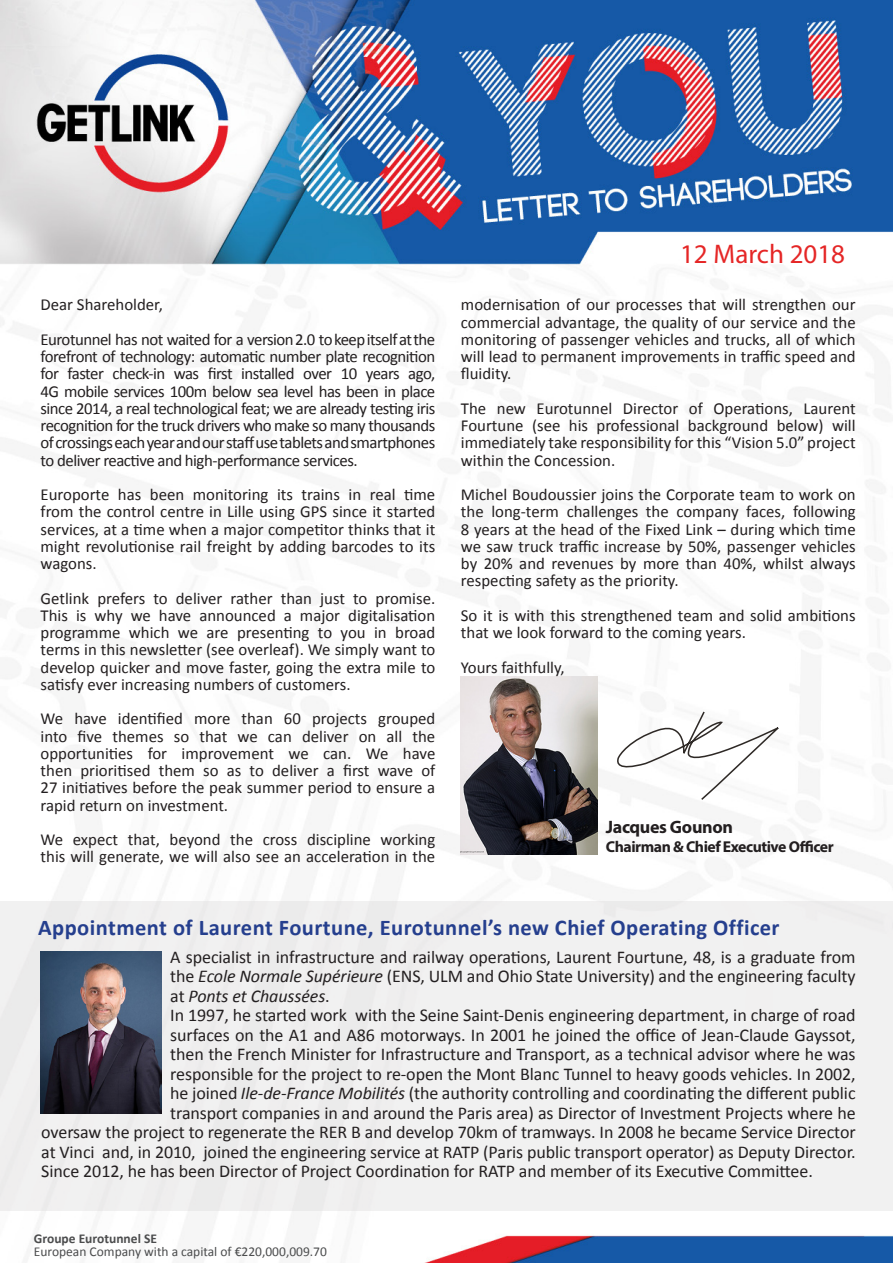
<style>
.page{position:relative;width:893px;height:1263px;background:#fff}
.page>*{position:absolute;margin:0;border:0;box-sizing:border-box;transform-origin:0 0}
.t1{font:27px "Myriad Pro";color:#e52626}
.Titre_D_bleu{font:700 22.5px "Calibri";letter-spacing:.02em;color:#253f8e}
.titre_schéma{font:18px/19.5px "Calibri";letter-spacing:-.005em;color:#231f20;text-align:justify}
.t2{font:700 18px "Myriad Pro";letter-spacing:-.02em;color:#231f20}
.t3{font:16.8px/17.2px "Calibri";color:#231f20;text-align:justify}
.t4{font:700 15.75px "Myriad Pro";letter-spacing:-.03em;color:#231f20}
.Para_D_-_Noir{font:13.5px/13.5px "Calibri";color:#4b4c4d}
.s1{font-style:italic}
.s2{font-weight:700}
</style>
<div class="page">
<img style="left:0;top:0;width:893px;height:1263px">
<div style="left:0;top:901px;width:893px;height:309px;background:#f1f1f1"></div>
<img style="left:41px;top:951px;width:121px;height:162px">
<img style="left:461px;top:676px;width:137px;height:178px">
<svg style="left:617px;top:712px;width:162px;height:88px"></svg>
<p class="t3" style="left:41px;top:296px;width:124px">Dear Shareholder,</p>
<p class="t3" style="left:41px;top:331px;width:396px">Eurotunnel has not waited for a version 2.0 to keep itself at the forefront of technology: automatic number plate recognition for faster check-in was first installed over 10 years ago, 4G mobile services 100m below sea level has been in place since 2014, a real technological feat; we are already testing iris recognition for the truck drivers who make so many thousands of crossings each year and our staff use tablets and smartphones to deliver reactive and high-performance services.</p>
<p class="t3" style="left:41px;top:486px;width:396px">Europorte has been monitoring its trains in real time from the control centre in Lille using GPS since it started services, at a time when a major competitor thinks that it might revolutionise rail freight by adding barcodes to its wagons.</p>
<p class="t3" style="left:41px;top:589px;width:396px">Getlink prefers to deliver rather than just to promise.<br>This is why we have announced a major digitalisation programme which we are presenting to you in broad terms in this newsletter (see overleaf). We simply want to develop quicker and move faster, going the extra mile to satisfy ever increasing numbers of customers.</p>
<p class="t3" style="left:41px;top:710px;width:396px">We have identified more than 60 projects grouped into five themes so that we can deliver on all the opportunities for improvement we can. We have then prioritised them so as to deliver a first wave of 27 initiatives before the peak summer period to ensure a rapid return on investment.</p>
<p class="t3" style="left:41px;top:831px;width:396px">We expect that, beyond the cross discipline working this will generate, we will also see an acceleration in the</p>
<p class="t1" style="left:680px;top:237px;width:167px">12 March 2018</p>
<p class="t3" style="left:461px;top:296px;width:396px">modernisation of our processes that will strengthen our commercial advantage, the quality of our service and the monitoring of passenger vehicles and trucks, all of which will lead to permanent improvements in traffic speed and fluidity.</p>
<p class="t3" style="left:461px;top:400px;width:396px">The new Eurotunnel Director of Operations, Laurent Fourtune (see his professional background below) will immediately take responsibility for this “Vision 5.0” project within the Concession.</p>
<p class="t3" style="left:461px;top:486px;width:396px">Michel Boudoussier joins the Corporate team to work on the long-term challenges the company faces, following 8 years at the head of the Fixed Link – during which time we saw truck traffic increase by 50%, passenger vehicles by 20% and revenues by more than 40%, whilst always respecting safety as the priority.</p>
<p class="t3" style="left:461px;top:607px;width:396px">So it is with this strengthened team and solid ambitions that we look forward to the coming years.</p>
<p class="t3" style="left:461px;top:659px;width:105px">Yours faithfully,</p>
<p class="t2" style="left:606px;top:815px;width:128px">Jacques Gounon</p>
<p class="t4" style="left:606px;top:837px;width:229px">Chairman &amp; Chief Executive Officer</p>
<p class="Titre_D_bleu" style="left:38px;top:913px;width:743px">Appointment of Laurent Fourtune, Eurotunnel’s new Chief Operating Officer</p>
<p class="titre_schéma" style="left:170px;top:947px;width:687px">A specialist in infrastructure and railway operations, Laurent Fourtune, 48, is a graduate from the <span class="s1">Ecole Normale Supérieure</span> (ENS, ULM and Ohio State University) and the engineering faculty at <span class="s1">Ponts et Chaussées</span>.</p>
<p class="titre_schéma" style="left:170px;top:1005px;width:687px">In 1997, he started work with the Seine Saint-Denis engineering department, in charge of road</p>
<p class="titre_schéma" style="left:170px;top:1025px;width:687px">surfaces on the A1 and A86 motorways. In 2001 he joined the office of Jean-Claude Gayssot,</p>
<p class="titre_schéma" style="left:170px;top:1044px;width:687px">then the French Minister for Infrastructure and Transport, as a technical advisor where he was</p>
<p class="titre_schéma" style="left:170px;top:1064px;width:687px">responsible for the project to re-open the Mont Blanc Tunnel to heavy goods vehicles. In 2002,</p>
<p class="titre_schéma" style="left:170px;top:1083px;width:687px">he joined <span class="s1">Ile-de-France Mobilités</span> (the authority controlling and coordinating the different public</p>
<p class="titre_schéma" style="left:170px;top:1103px;width:687px">transport companies in and around the Paris area) as Director of Investment Projects where he</p>
<p class="titre_schéma" style="left:41px;top:1122px;width:816px">oversaw the project to regenerate the RER B and develop 70km of tramways. In 2008 he became Service Director</p>
<p class="titre_schéma" style="left:41px;top:1142px;width:816px">at Vinci and, in 2010, joined the engineering service at RATP (Paris public transport operator) as Deputy Director.</p>
<p class="titre_schéma" style="left:41px;top:1161px;width:773px">Since 2012, he has been Director of Project Coordination for RATP and member of its Executive Committee.</p>
<p class="Para_D_-_Noir" style="left:34px;top:1231px;width:295px"><span class="s2">Groupe Eurotunnel SE<br></span>European Company with a capital of €220,000,009.70</p>
</div>
